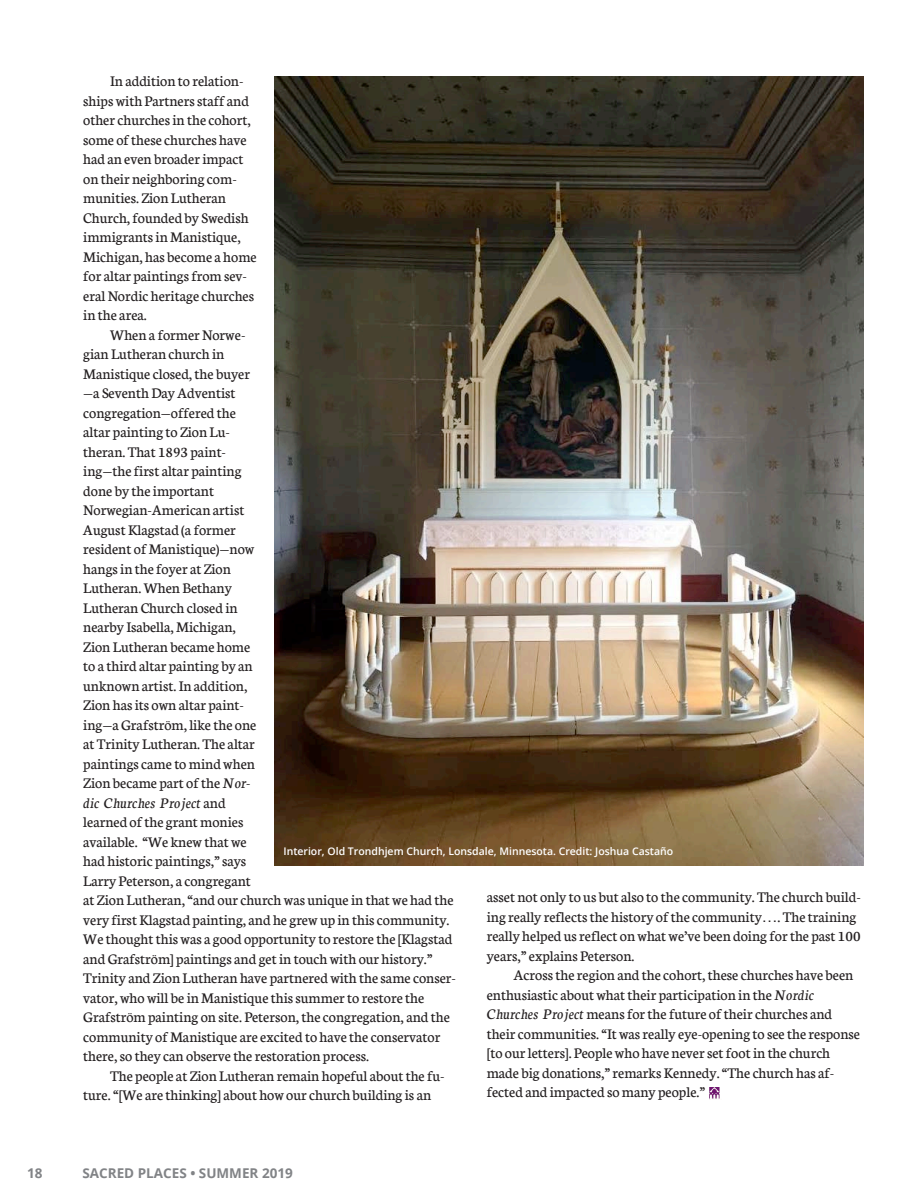
<style>
.page{position:relative;width:918px;height:1188px;background:#fff}
.page>*{position:absolute;margin:0;border:0;box-sizing:border-box;transform-origin:0 0}
.t1{font:15.75px "Neuton";color:#231f20}
.t2{font:italic 15.75px "Neuton";color:#231f20}
.t3{font:700 13.5px "Open Sans";color:#818386}
.t4{font:600 10.5px "Open Sans";color:#fff}
.s1{font-style:italic}
.s2{font-style:normal}
.s3{font-family:"Lucida Grande"}
</style>
<div class="page">
<img style="left:274px;top:76px;width:590px;height:790px">
<svg style="left:710px;top:1088px;width:10px;height:12px"></svg>
<p class="t3" style="left:27px;top:1163px;width:17px">18</p>
<p class="t1" style="left:110px;top:73px;width:135px">In addition to relation-</p>
<p class="t1" style="left:83px;top:93px;width:167px">ships with Partners staff and</p>
<p class="t1" style="left:83px;top:112px;width:169px">other churches in the cohort,</p>
<p class="t1" style="left:83px;top:132px;width:165px">some of these churches have</p>
<p class="t1" style="left:83px;top:151px;width:162px">had an even broader impact</p>
<p class="t1" style="left:83px;top:171px;width:155px">on their neighboring com-</p>
<p class="t1" style="left:83px;top:190px;width:144px">munities. Zion Lutheran</p>
<p class="t1" style="left:83px;top:210px;width:167px">Church, founded by Swedish</p>
<p class="t1" style="left:83px;top:229px;width:159px">immigrants in Manistique,</p>
<p class="t1" style="left:83px;top:249px;width:175px">Michigan, has become a home</p>
<p class="t1" style="left:83px;top:268px;width:165px">for altar paintings from sev-</p>
<p class="t1" style="left:83px;top:288px;width:172px">eral Nordic heritage churches</p>
<p class="t1" style="left:83px;top:307px;width:65px">in the area.</p>
<p class="t1" style="left:110px;top:327px;width:137px">When a former Norwe-</p>
<p class="t1" style="left:83px;top:346px;width:143px">gian Lutheran church in</p>
<p class="t1" style="left:83px;top:366px;width:168px">Manistique closed, the buyer</p>
<p class="t1" style="left:83px;top:385px;width:154px">—a Seventh Day Adventist</p>
<p class="t1" style="left:83px;top:405px;width:154px">congregation—offered the</p>
<p class="t1" style="left:83px;top:424px;width:148px">altar painting to Zion Lu-</p>
<p class="t1" style="left:83px;top:444px;width:144px">theran. That 1893 paint-</p>
<p class="t1" style="left:83px;top:463px;width:160px">ing—the first altar painting</p>
<p class="t1" style="left:83px;top:483px;width:132px">done by the important</p>
<p class="t1" style="left:83px;top:502px;width:163px">Norwegian-American artist</p>
<p class="t1" style="left:83px;top:522px;width:154px">August Klagstad (a former</p>
<p class="t1" style="left:83px;top:541px;width:173px">resident of Manistique)—now</p>
<p class="t1" style="left:83px;top:561px;width:149px">hangs in the foyer at Zion</p>
<p class="t1" style="left:83px;top:580px;width:150px">Lutheran. When Bethany</p>
<p class="t1" style="left:83px;top:600px;width:156px">Lutheran Church closed in</p>
<p class="t1" style="left:83px;top:619px;width:154px">nearby Isabella, Michigan,</p>
<p class="t1" style="left:83px;top:639px;width:169px">Zion Lutheran became home</p>
<p class="t1" style="left:83px;top:658px;width:171px">to a third altar painting by an</p>
<p class="t1" style="left:83px;top:678px;width:166px">unknown artist. In addition,</p>
<p class="t1" style="left:83px;top:697px;width:162px">Zion has its own altar paint-</p>
<p class="t1" style="left:83px;top:717px;width:175px">ing—a Grafström, like the one</p>
<p class="t1" style="left:83px;top:736px;width:173px">at Trinity Lutheran. The altar</p>
<p class="t1" style="left:83px;top:756px;width:173px">paintings came to mind when</p>
<p class="t1" style="left:83px;top:775px;width:169px">Zion became part of the <span class="s1">Nor-</span></p>
<p class="t2" style="left:83px;top:794px;width:144px">dic Churches Project <span class="s2">and</span></p>
<p class="t1" style="left:83px;top:814px;width:162px">learned of the grant monies</p>
<p class="t1" style="left:83px;top:834px;width:165px">available. “We knew that we</p>
<p class="t1" style="left:83px;top:853px;width:165px">had historic paintings,” says</p>
<p class="t1" style="left:83px;top:873px;width:169px">Larry Peterson, a congregant</p>
<p class="t1" style="left:83px;top:892px;width:372px">at Zion Lutheran, “and our church was unique in that we had the</p>
<p class="t1" style="left:83px;top:912px;width:368px">very first Klagstad painting, and he grew up in this community.</p>
<p class="t1" style="left:83px;top:931px;width:371px">We thought this was a good opportunity to restore the [Klagstad</p>
<p class="t1" style="left:83px;top:951px;width:351px">and Grafström] paintings and get in touch with our history.”</p>
<p class="t1" style="left:83px;top:970px;width:374px">Trinity and Zion Lutheran have partnered with the same conser-</p>
<p class="t1" style="left:83px;top:990px;width:343px">vator, who will be in Manistique this summer to restore the</p>
<p class="t1" style="left:83px;top:1009px;width:368px">Grafström painting on site. Peterson, the congregation, and the</p>
<p class="t1" style="left:83px;top:1029px;width:359px">community of Manistique are excited to have the conservator</p>
<p class="t1" style="left:83px;top:1048px;width:287px">there, so they can observe the restoration process.</p>
<p class="t1" style="left:110px;top:1068px;width:336px">The people at Zion Lutheran remain hopeful about the fu-</p>
<p class="t1" style="left:83px;top:1087px;width:349px">ture. “[We are thinking] about how our church building is an</p>
<p class="t4" style="left:284px;top:844px;width:391px">Interior, Old Trondhjem Church, Lonsdale, Minnesota. Credit: Joshua Castaño</p>
<p class="t1" style="left:487px;top:889px;width:376px">asset not only to us but also to the community. The church build-</p>
<p class="t1" style="left:487px;top:909px;width:371px">ing really reflects the history of the community<span class="s3">…</span>. The training</p>
<p class="t1" style="left:487px;top:928px;width:375px">really helped us reflect on what we’ve been doing for the past 100</p>
<p class="t1" style="left:487px;top:948px;width:149px">years,” explains Peterson.</p>
<p class="t1" style="left:514px;top:967px;width:341px">Across the region and the cohort, these churches have been</p>
<p class="t1" style="left:487px;top:987px;width:329px">enthusiastic about what their participation in the <span class="s1">Nordic</span></p>
<p class="t1" style="left:487px;top:1006px;width:347px"><span class="s1">Churches Project</span> means for the future of their churches and</p>
<p class="t1" style="left:487px;top:1026px;width:375px">their communities. “It was really eye-opening to see the response</p>
<p class="t1" style="left:487px;top:1045px;width:345px">[to our letters]. People who have never set foot in the church</p>
<p class="t1" style="left:487px;top:1065px;width:349px">made big donations,” remarks Kennedy. “The church has af-</p>
<p class="t1" style="left:487px;top:1084px;width:220px">fected and impacted so many people.”</p>
<p class="t3" style="left:82px;top:1163px;width:212px">SACRED PLACES • SUMMER 2019</p>
</div>
